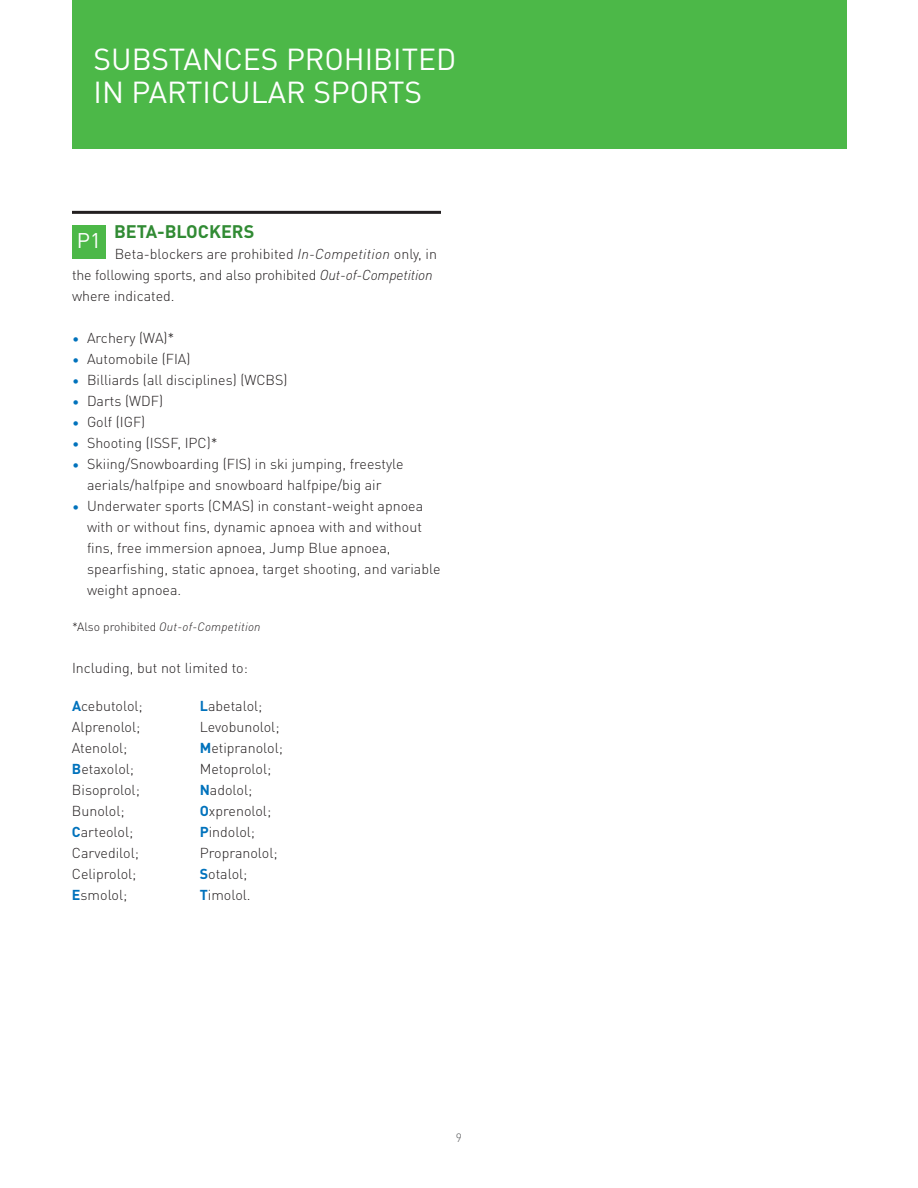
<style>
.page{position:relative;width:918px;height:1188px;background:#fff}
.page>*{position:absolute;margin:0;border:0;box-sizing:border-box;transform-origin:0 0}
.t1{font:30px/33px "DINOT";color:#fff}
.t2{font:21px "DINOT";color:#fff}
.t3{font:700 18px "DINOT";color:#318b34}
.t4{font:300 14.25px/21px "DINOT";color:#231f20}
.t5{font:italic 300 12px "DINOT";letter-spacing:.02em;color:#231f20}
.t6{font:300 12px "DINOT";color:#57585a}
.s1{font-style:italic}
.s2{font-size:13.5px;color:#0072bc}
.s3{font-style:normal}
.s4{font-weight:700;color:#0072bc}
</style>
<div class="page">
<div style="left:72px;top:0;width:774px;height:148px;background:#4cb848"></div>
<hr style="left:72px;top:211px;width:369px;height:3px;background:#231f20">
<div style="left:72px;top:225px;width:34px;height:34px;background:#4cb848"></div>
<h1 class="t1" style="left:94px;top:40px;width:364px">SUBSTANCES PROHIBITED<br>IN PARTICULAR SPORTS</h1>
<p class="t3" style="left:114px;top:217px;width:142px">BETA-BLOCKERS</p>
<p class="t4" style="left:72px;top:242px;width:366px;text-indent:43px">Beta-blockers are prohibited <span class="s1">In-Competition</span> only, in the following sports, and also prohibited <span class="s1">Out-of-Competition </span>where indicated.</p>
<p class="t4" style="left:72px;top:326px;width:104px"><span class="s2">•</span> Archery (WA)*</p>
<p class="t4" style="left:72px;top:347px;width:120px"><span class="s2">•</span> Automobile (FIA)</p>
<p class="t4" style="left:72px;top:368px;width:217px"><span class="s2">•</span> Billiards (all disciplines) (WCBS)</p>
<p class="t4" style="left:72px;top:389px;width:93px"><span class="s2">•</span> Darts (WDF)</p>
<p class="t4" style="left:72px;top:410px;width:75px"><span class="s2">•</span> Golf (IGF)</p>
<p class="t4" style="left:72px;top:431px;width:147px"><span class="s2">•</span> Shooting (ISSF, IPC)*</p>
<p class="t4" style="left:72px;top:452px;width:333px;text-align:center"><span class="s2">•</span> Skiing/Snowboarding (FIS) in ski jumping, freestyle aerials/halfpipe and snowboard halfpipe/big air</p>
<p class="t4" style="left:87px;top:494px;width:355px;text-indent:-15px"><span class="s2">•</span> Underwater sports (CMAS) in constant-weight apnoea with or without fins, dynamic apnoea with and without fins, free immersion apnoea, Jump Blue apnoea, spearfishing, static apnoea, target shooting, and variable weight apnoea.</p>
<p class="t5" style="left:72px;top:618px;width:190px"><span class="s3">*Also prohibited</span> Out-of-Competition</p>
<p class="t4" style="left:72px;top:656px;width:177px">Including, but not limited to:</p>
<p class="t4" style="left:72px;top:694px;width:72px"><span class="s4">A</span>cebutolol;</p>
<p class="t4" style="left:200px;top:694px;width:64px"><span class="s4">L</span>abetalol;</p>
<p class="t4" style="left:72px;top:715px;width:70px">Alprenolol;</p>
<p class="t4" style="left:200px;top:715px;width:81px">Levobunolol;</p>
<p class="t4" style="left:72px;top:736px;width:57px">Atenolol;</p>
<p class="t4" style="left:200px;top:736px;width:85px"><span class="s4">M</span>etipranolol;</p>
<p class="t4" style="left:72px;top:757px;width:64px"><span class="s4">B</span>etaxolol;</p>
<p class="t4" style="left:200px;top:757px;width:73px">Metoprolol;</p>
<p class="t4" style="left:72px;top:778px;width:69px">Bisoprolol;</p>
<p class="t4" style="left:200px;top:778px;width:54px"><span class="s4">N</span>adolol;</p>
<p class="t4" style="left:72px;top:799px;width:54px">Bunolol;</p>
<p class="t4" style="left:200px;top:799px;width:73px"><span class="s4">O</span>xprenolol;</p>
<p class="t4" style="left:72px;top:820px;width:63px"><span class="s4">C</span>arteolol;</p>
<p class="t4" style="left:200px;top:820px;width:57px"><span class="s4">P</span>indolol;</p>
<p class="t4" style="left:72px;top:841px;width:68px">Carvedilol;</p>
<p class="t4" style="left:200px;top:841px;width:79px">Propranolol;</p>
<p class="t4" style="left:72px;top:862px;width:66px">Celiprolol;</p>
<p class="t4" style="left:200px;top:862px;width:49px"><span class="s4">S</span>otalol;</p>
<p class="t4" style="left:72px;top:883px;width:57px"><span class="s4">E</span>smolol;</p>
<p class="t4" style="left:200px;top:883px;width:52px"><span class="s4">T</span>imolol.</p>
<h2 class="t2" style="left:77px;top:224px;width:26px">P1</h2>
<p class="t6" style="left:456px;top:1129px;width:8px">9</p>
</div>
